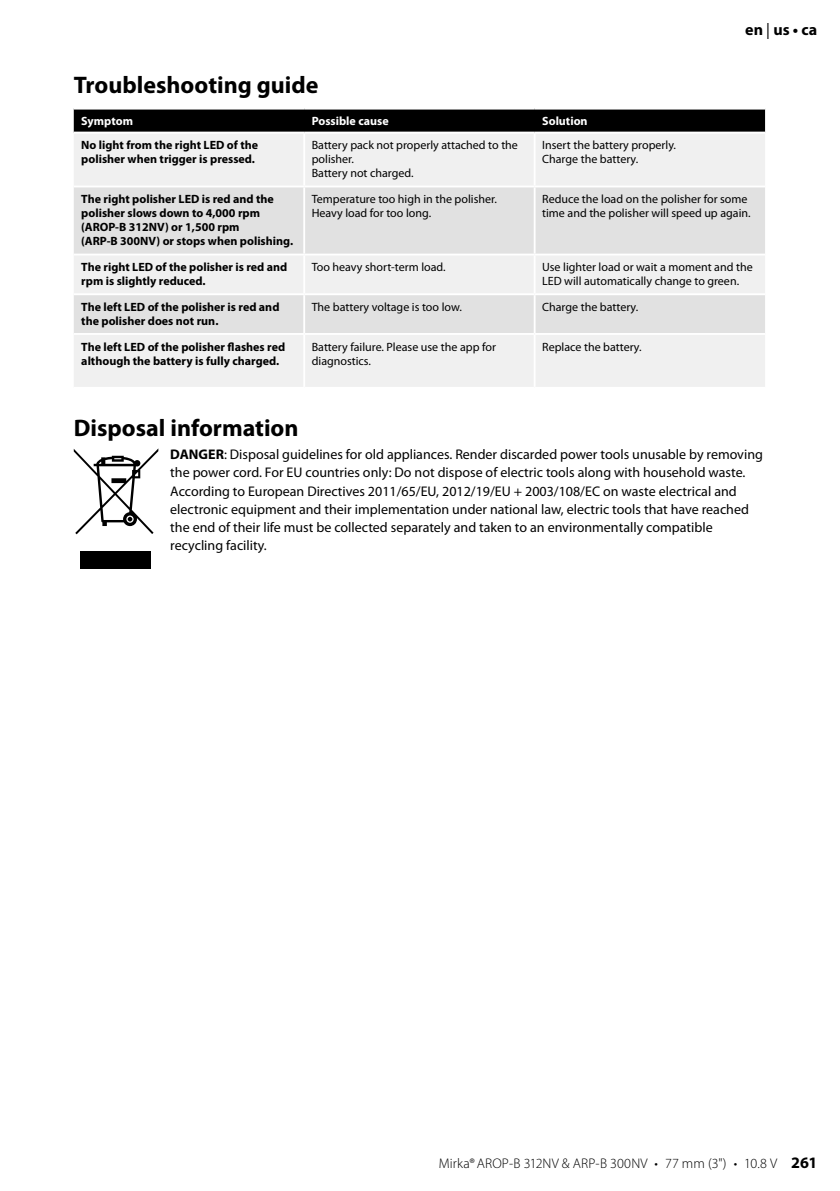
<style>
.page{position:relative;width:840px;height:1191px;background:#fff}
.page>*{position:absolute;margin:0;border:0;box-sizing:border-box;transform-origin:0 0}
.t1{font:700 24px "Myriad Pro";color:#000}
.t2{font:700 16px "Myriad Pro";color:#000}
.t3{font:14px/18px "Myriad Pro";color:#000}
.t4{font:300 14px "Myriad Pro";letter-spacing:.01em;color:#000}
.t5{font:12px/14px "Myriad Pro";color:#000}
.t6{font:700 12px/14px "Myriad Pro";color:#000}
.t7{font:700 12px "Myriad Pro";color:#fff}
.s1{font-weight:400}
.s2{font-weight:700}
.s3{font-weight:700;font-size:16px}
</style>
<div class="page">
<div style="left:74px;top:110px;width:690px;height:22px;background:#000"></div>
<div style="left:74px;top:134px;width:690px;height:253px;background:#f0f0f0"></div>
<svg style="left:74px;top:187px;width:690px;height:146px;fill:#e1e1e1"></svg>
<hr style="left:303px;top:134px;width:2px;height:51px;background:#fff">
<hr style="left:533px;top:134px;width:2px;height:51px;background:#fff">
<hr style="left:74px;top:185px;width:230px;height:2px;background:#fff">
<hr style="left:303px;top:187px;width:2px;height:67px;background:#fff">
<hr style="left:304px;top:185px;width:230px;height:2px;background:#fff">
<hr style="left:533px;top:187px;width:2px;height:67px;background:#fff">
<hr style="left:534px;top:185px;width:230px;height:2px;background:#fff">
<hr style="left:74px;top:254px;width:230px;height:1px;background:#fff">
<hr style="left:303px;top:255px;width:2px;height:38px;background:#fff">
<hr style="left:304px;top:254px;width:230px;height:1px;background:#fff">
<hr style="left:533px;top:255px;width:2px;height:38px;background:#fff">
<hr style="left:534px;top:254px;width:230px;height:1px;background:#fff">
<hr style="left:74px;top:293px;width:230px;height:2px;background:#fff">
<hr style="left:74px;top:333px;width:230px;height:2px;background:#fff">
<hr style="left:303px;top:295px;width:2px;height:38px;background:#fff">
<hr style="left:303px;top:335px;width:2px;height:52px;background:#fff">
<hr style="left:304px;top:293px;width:230px;height:2px;background:#fff">
<hr style="left:304px;top:333px;width:230px;height:2px;background:#fff">
<hr style="left:533px;top:295px;width:2px;height:38px;background:#fff">
<hr style="left:533px;top:335px;width:2px;height:52px;background:#fff">
<hr style="left:534px;top:293px;width:230px;height:2px;background:#fff">
<hr style="left:534px;top:333px;width:230px;height:2px;background:#fff">
<svg style="left:74px;top:449px;width:84px;height:85px"></svg>
<div style="left:80px;top:552px;width:70px;height:17px;background:#000"></div>
<p class="t2" style="left:744px;top:20px;width:73px">en <span class="s1">|</span> us • ca</p>
<h1 class="t1" style="left:74px;top:72px;width:246px">Troubleshooting guide</h1>
<p class="t7" style="left:81px;top:114px;width:53px">Symptom</p>
<p class="t7" style="left:311px;top:114px;width:78px">Possible cause</p>
<p class="t7" style="left:542px;top:114px;width:47px">Solution</p>
<p class="t6" style="left:81px;top:138px;width:178px">No light from the right LED of the polisher when trigger is pressed.</p>
<p class="t5" style="left:311px;top:138px;width:208px">Battery pack not properly attached to the polisher.<br>Battery not charged.</p>
<p class="t5" style="left:542px;top:138px;width:134px">Insert the battery properly.<br>Charge the battery.</p>
<p class="t6" style="left:81px;top:192px;width:213px">The right polisher LED is red and the polisher slows down to 4,000 rpm (AROP-B 312NV) or 1,500 rpm<br>(ARP-B 300NV) or stops when polishing.</p>
<p class="t5" style="left:311px;top:192px;width:185px">Temperature too high in the polisher.<br>Heavy load for too long.</p>
<p class="t5" style="left:542px;top:192px;width:209px">Reduce the load on the polisher for some time and the polisher will speed up again.</p>
<p class="t6" style="left:81px;top:260px;width:207px">The right LED of the polisher is red and rpm is slightly reduced.</p>
<p class="t5" style="left:311px;top:260px;width:134px">Too heavy short-term load.</p>
<p class="t5" style="left:542px;top:260px;width:212px">Use lighter load or wait a moment and the<br>LED will automatically change to green.</p>
<p class="t6" style="left:81px;top:300px;width:199px">The left LED of the polisher is red and the polisher does not run.</p>
<p class="t5" style="left:311px;top:300px;width:150px">The battery voltage is too low.</p>
<p class="t5" style="left:542px;top:300px;width:96px">Charge the battery.</p>
<p class="t6" style="left:81px;top:340px;width:205px">The left LED of the polisher flashes red although the battery is fully charged.</p>
<p class="t5" style="left:311px;top:340px;width:185px">Battery failure. Please use the app for diagnostics.</p>
<p class="t5" style="left:542px;top:340px;width:100px">Replace the battery.</p>
<h1 class="t1" style="left:74px;top:414px;width:226px">Disposal information</h1>
<p class="t3" style="left:170px;top:446px;width:594px"><span class="s2">DANGER</span>: Disposal guidelines for old appliances. Render discarded power tools unusable by removing the power cord. For EU countries only: Do not dispose of electric tools along with household waste.<br>According to European Directives 2011/65/EU, 2012/19/EU + 2003/108/EC on waste electrical and electronic equipment and their implementation under national law, electric tools that have reached the end of their life must be collected separately and taken to an environmentally compatible recycling facility.</p>
<p class="t4" style="left:438px;top:1155px;width:380px">Mirka®AROP-B 312NV &amp; ARP-B 300NV • 77 mm (3") • 10.8 V <span class="s3">261</span></p>
</div>
